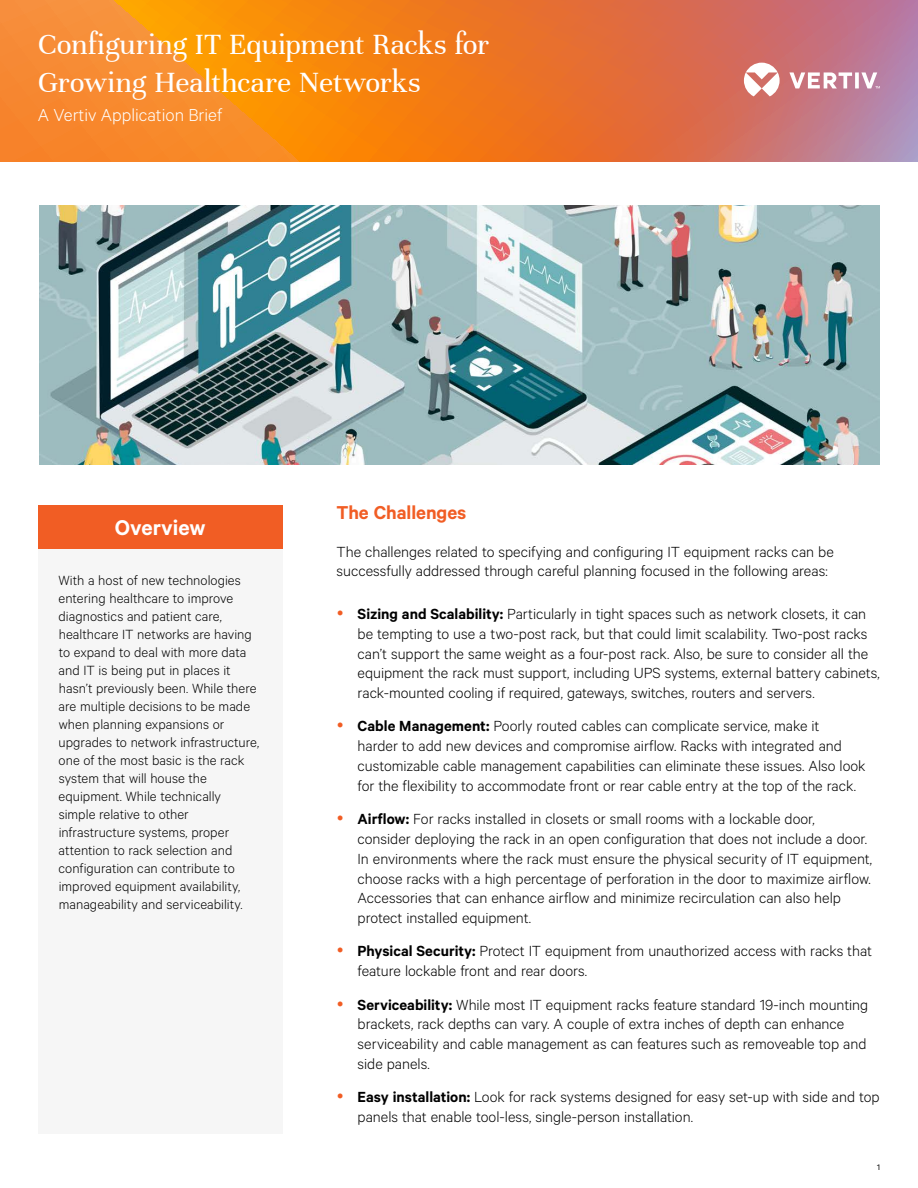
<style>
.page{position:relative;width:918px;height:1188px;background:#fff}
.page>*{position:absolute;margin:0;border:0;box-sizing:border-box;transform-origin:0 0}
.t1{font:31.5px/37.8px "Unna";letter-spacing:-.005em;color:#fff}
.t2{font:600 24px "Calibre";color:#fff}
.t3{font:600 21px "Calibre";color:#f15d24}
.t4{font:300 19.5px "Calibre";color:#fff}
.t5{font:300 16.5px/19.8px "Calibre";color:#000}
.t6{font:300 15px/18px "Calibre";color:#000}
.t7{font:9px "Calibre";color:#000}
.s1{font-weight:600}
</style>
<div class="page">
<svg style="left:0;top:0;width:918px;height:162px;background:#e87e36"></svg>
<svg style="left:744px;top:63px;width:136px;height:33px"></svg>
<div style="left:38px;top:549px;width:245px;height:585px;background:#f6f6f6"></div>
<div style="left:38px;top:505px;width:245px;height:44px;background:#f15d24"></div>
<img style="left:39px;top:205px;width:841px;height:259px">
<h1 class="t1" style="left:38px;top:26px;width:453px">Configuring IT Equipment Racks for<br>Growing Healthcare Networks</h1>
<p class="t4" style="left:38px;top:104px;width:186px">A Vertiv Application Brief</p>
<h2 class="t2" style="left:115px;top:513px;width:92px">Overview</h2>
<p class="t6" style="left:58px;top:570px;width:202px">With a host of new technologies entering healthcare to improve diagnostics and patient care, healthcare IT networks are having to expand to deal with more data and IT is being put in places it hasn’t previously been. While there are multiple decisions to be made when planning expansions or upgrades to network infrastructure, one of the most basic is the rack system that will house the equipment. While technically simple relative to other infrastructure systems, proper attention to rack selection and configuration can contribute to improved equipment availability, manageability and serviceability.</p>
<p class="t3" style="left:337px;top:500px;width:131px">The Challenges</p>
<p class="t5" style="left:337px;top:541px;width:499px">The challenges related to specifying and configuring IT equipment racks can be successfully addressed through careful planning focused in the following areas:</p>
<p class="t5" style="left:358px;top:603px;width:524px"><span class="s1">Sizing and Scalability:</span> Particularly in tight spaces such as network closets, it can be tempting to use a two-post rack, but that could limit scalability. Two-post racks can’t support the same weight as a four-post rack. Also, be sure to consider all the equipment the rack must support, including UPS systems, external battery cabinets, rack-mounted cooling if required, gateways, switches, routers and servers.</p>
<p class="t5" style="left:358px;top:716px;width:510px"><span class="s1">Cable Management:</span> Poorly routed cables can complicate service, make it<br>harder to add new devices and compromise airflow. Racks with integrated and customizable cable management capabilities can eliminate these issues. Also look for the flexibility to accommodate front or rear cable entry at the top of the rack.</p>
<p class="t5" style="left:358px;top:808px;width:516px"><span class="s1">Airflow:</span> For racks installed in closets or small rooms with a lockable door,<br>consider deploying the rack in an open configuration that does not include a door.<br>In environments where the rack must ensure the physical security of IT equipment, choose racks with a high percentage of perforation in the door to maximize airflow.<br>Accessories that can enhance airflow and minimize recirculation can also help protect installed equipment.</p>
<p class="t5" style="left:358px;top:941px;width:516px"><span class="s1">Physical Security:</span> Protect IT equipment from unauthorized access with racks that feature lockable front and rear doors.</p>
<p class="t5" style="left:358px;top:994px;width:512px"><span class="s1">Serviceability:</span> While most IT equipment racks feature standard 19-inch mounting brackets, rack depths can vary. A couple of extra inches of depth can enhance serviceability and cable management as can features such as removeable top and side panels.</p>
<p class="t5" style="left:358px;top:1086px;width:524px"><span class="s1">Easy installation:</span> Look for rack systems designed for easy set-up with side and top panels that enable tool-less, single-person installation.</p>
<p class="t7" style="left:877px;top:1162px;width:4px">1</p>
</div>
